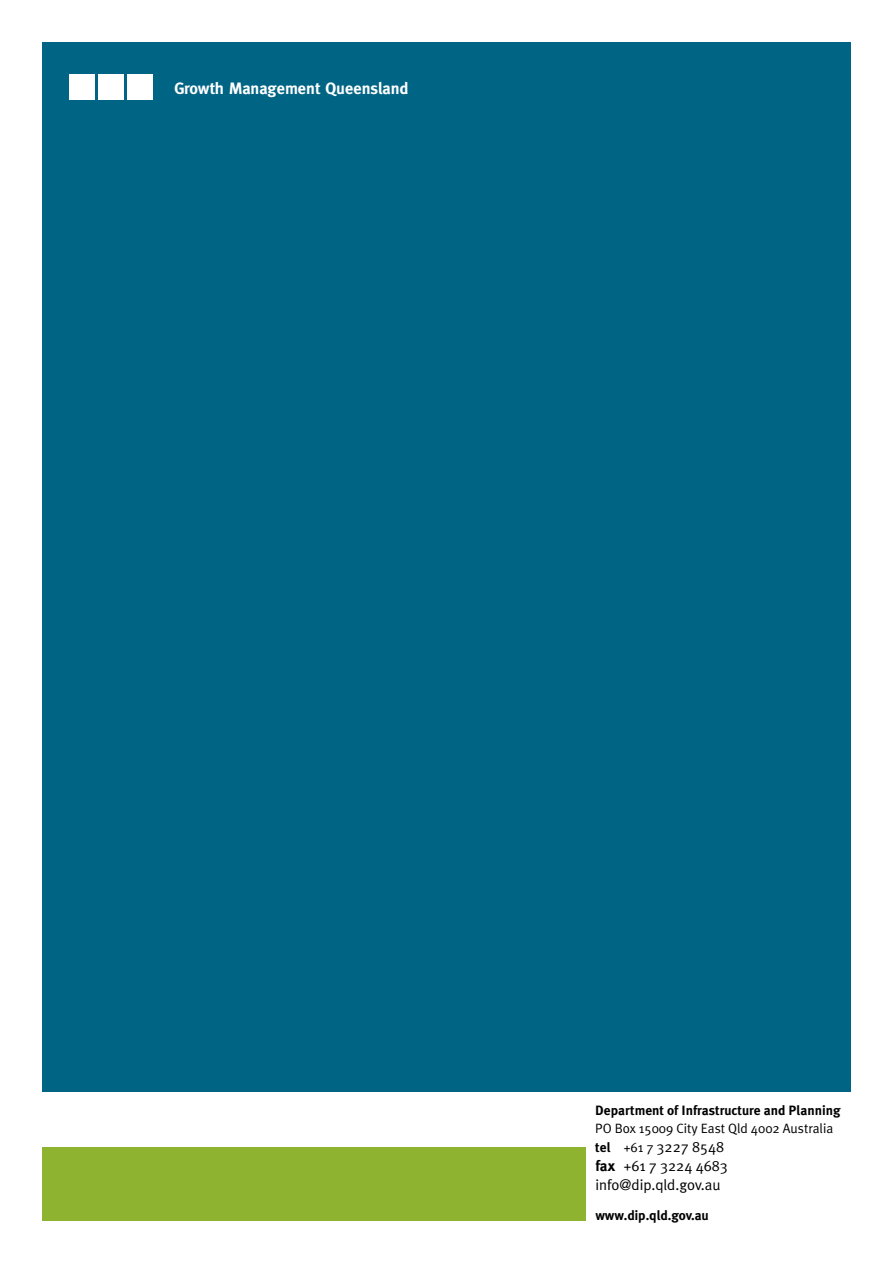
<style>
.page{position:relative;width:893px;height:1263px;background:#fff}
.page>*{position:absolute;margin:0;border:0;box-sizing:border-box;transform-origin:0 0}
.t1{font:700 16.5px "Meta";color:#fff}
.t2{font:15px/18.8px "Meta Plus Normal";color:#000}
.t3{font:700 13.5px "Meta Plus";color:#000}
.t4{font:13.5px "Meta Plus Normal";color:#000}
.t5{font:700 13.5px "Meta";color:#000}
.s1{font-family:"Meta Plus";font-weight:700;font-size:13.5px}
.s2{font-size:13.5px}
.s3{font-family:"Meta Plus";font-weight:700}
</style>
<div class="page">
<div style="left:43px;top:1147px;width:543px;height:73px;background:#8db331"></div>
<div style="left:43px;top:42px;width:808px;height:1050px;background:#006485"></div>
<div style="left:69px;top:74px;width:26px;height:26px;background:#fff"></div>
<div style="left:99px;top:74px;width:25px;height:26px;background:#fff"></div>
<div style="left:128px;top:74px;width:25px;height:26px;background:#fff"></div>
<p class="t1" style="left:174px;top:79px;width:236px">Growth Management Queensland</p>
<p class="t3" style="left:595px;top:1103px;width:247px">Department of Infrastructure and Planning</p>
<p class="t4" style="left:595px;top:1121px;width:239px">PO Box 15009 City East Qld 4002 Australia</p>
<p class="t2" style="left:595px;top:1137px;width:134px"><span class="s1">tel</span> <span class="s2">+61 7</span> 3227 8548 <span class="s3">fax</span> +61 7 3224 4683 info@dip.qld.gov.au</p>
<p class="t5" style="left:595px;top:1208px;width:115px">www.dip.qld.gov.au</p>
</div>
